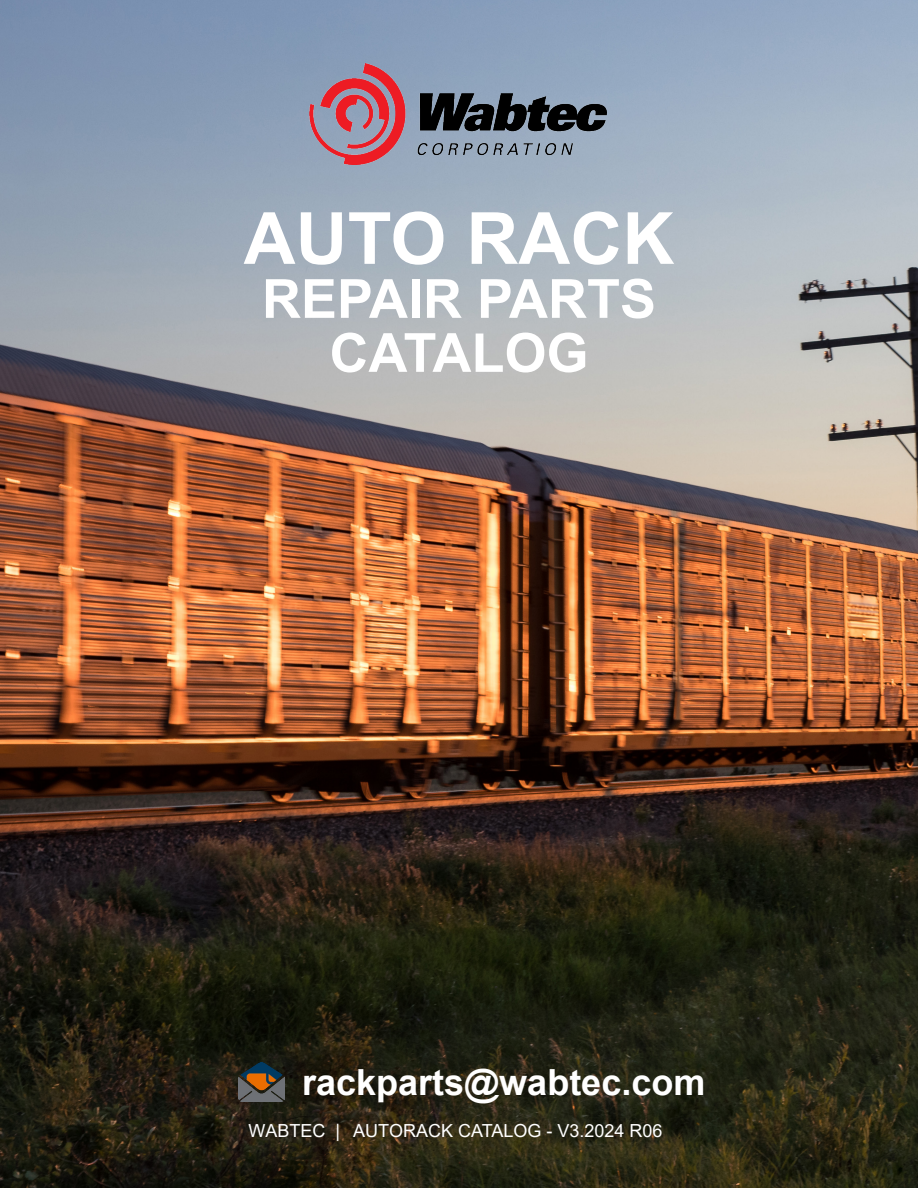
<style>
.page{position:relative;width:918px;height:1188px;background:#fff}
.page>*{position:absolute;margin:0;border:0;box-sizing:border-box;transform-origin:0 0}
.t1{font:700 72px "Arial";color:#fff}
.t2{font:700 54px "Arial";color:#fff}
.t3{font:700 36px "Arial";color:#fff}
.t4{font:18px "Arial";color:#fff}
.s1{font-style:inherit}
</style>
<div class="page">
<img style="left:0;top:0;width:918px;height:1188px">
<img style="left:310px;top:64px;width:296px;height:101px">
<img style="left:239px;top:1063px;width:46px;height:39px">
<p class="t1" style="left:244px;top:188px;width:432px">AUTO RACK</p>
<p class="t2" style="left:262px;top:261px;width:396px">REPAIR PARTS</p>
<p class="t2" style="left:330px;top:315px;width:260px">CATALOG</p>
<p class="t3" style="left:302px;top:1057px;width:405px">rackparts@wabtec.com</p>
<p class="t4" style="left:248px;top:1119px;width:416px">WABTEC | AUTORACK CATALOG - V<span class="s1">3.</span>20<span class="s1">24</span> R0<span class="s1">6</span></p>
</div>
